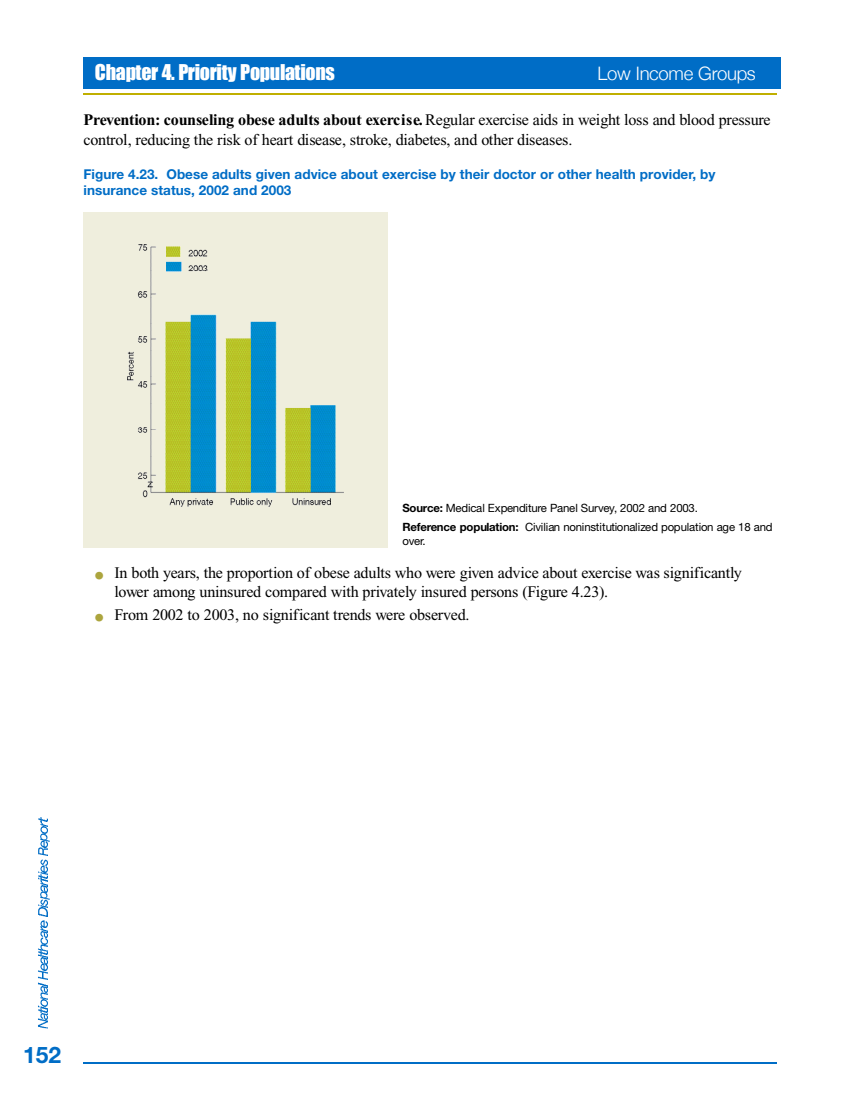
<style>
.page{position:relative;width:863px;height:1102px;background:#fff}
.page>*{position:absolute;margin:0;border:0;box-sizing:border-box;transform-origin:0 0}
.t1{font:700 22.8px "Helvetica Neue";color:#006dc6}
.t2{font:19.95px "Impact";letter-spacing:-.015em;color:#fff}
.t3{font:300 18.45px "Helvetica Neue";letter-spacing:-.02em;color:#fff}
.t4{font:16.05px/19.8px "Times New Roman";letter-spacing:-.015em;color:#000}
.t5{font:700 13.5px/16px "Helvetica Neue";color:#006dc6}
.t6{font:11.4px/19.5px "Helvetica Neue";letter-spacing:-.015em;color:#000}
.s1{font-weight:700}
.s2{font-size:31.35px;color:#aca53e}
</style>
<div class="page">
<svg style="left:38px;top:817px;width:12px;height:211px"></svg>
<div style="left:84px;top:57px;width:694px;height:32px;background:#006dc6"></div>
<hr style="left:84px;top:93px;width:693px;height:1px;background:#c0af00">
<hr style="left:84px;top:1062px;width:693px;height:1px;background:#006dc6">
<div style="left:84px;top:58px;width:696px;height:31px;background:#006dc6"></div>
<div style="left:84px;top:212px;width:304px;height:335px;background:#efeedd"></div>
<img style="left:138px;top:244px;width:70px;height:26px">
<img style="left:127px;top:270px;width:217px;height:236px">
<p class="t2" style="left:94px;top:60px;width:83px">H ig h lig h t s</p>
<p class="t2" style="left:95px;top:60px;width:241px">Chapter 4. Priority Populations</p>
<p class="t3" style="left:597px;top:62px;width:160px">Low Income Gro u p s</p>
<p class="t4" style="left:84px;top:111px;width:689px"><span class="s1">P reve n tio n : counseling obese adults about exe rc is e.</span> R egular exercise aids in weight loss and blood pressure control, reducing the risk of heart disease, stroke, diabetes, and other diseases.</p>
<p class="t5" style="left:84px;top:167px;width:633px">Figure 4.23. Obese adults given advice about exercise by their doctor or other health provider, by insurance status, 2002 and 2003</p>
<p class="t6" style="left:402px;top:499px;width:372px"><span class="s1">S o u rc e :</span> Medical Expenditure Panel Survey, 2002 and 2003.<br><span class="s1">R e fe rence population:</span> Civilian noninstitutionalized population age 18 and</p>
<p class="t6" style="left:402px;top:532px;width:25px">o v e r.</p>
<p class="t4" style="left:114px;top:565px;width:629px;line-height:18.5px;text-indent:-21px"><span class="s2">•</span> In both years, the proportion of obese adults who were given advice about exercise was signific a n tly lower among uninsured compared with priva te ly insured persons (Figure 4.23).</p>
<p class="t4" style="left:94px;top:606px;width:377px"><span class="s2">•</span> From 2002 to 2003, no significant trends were observed.</p>
<h1 class="t1" style="left:23px;top:1046px;width:40px">152</h1>
</div>
